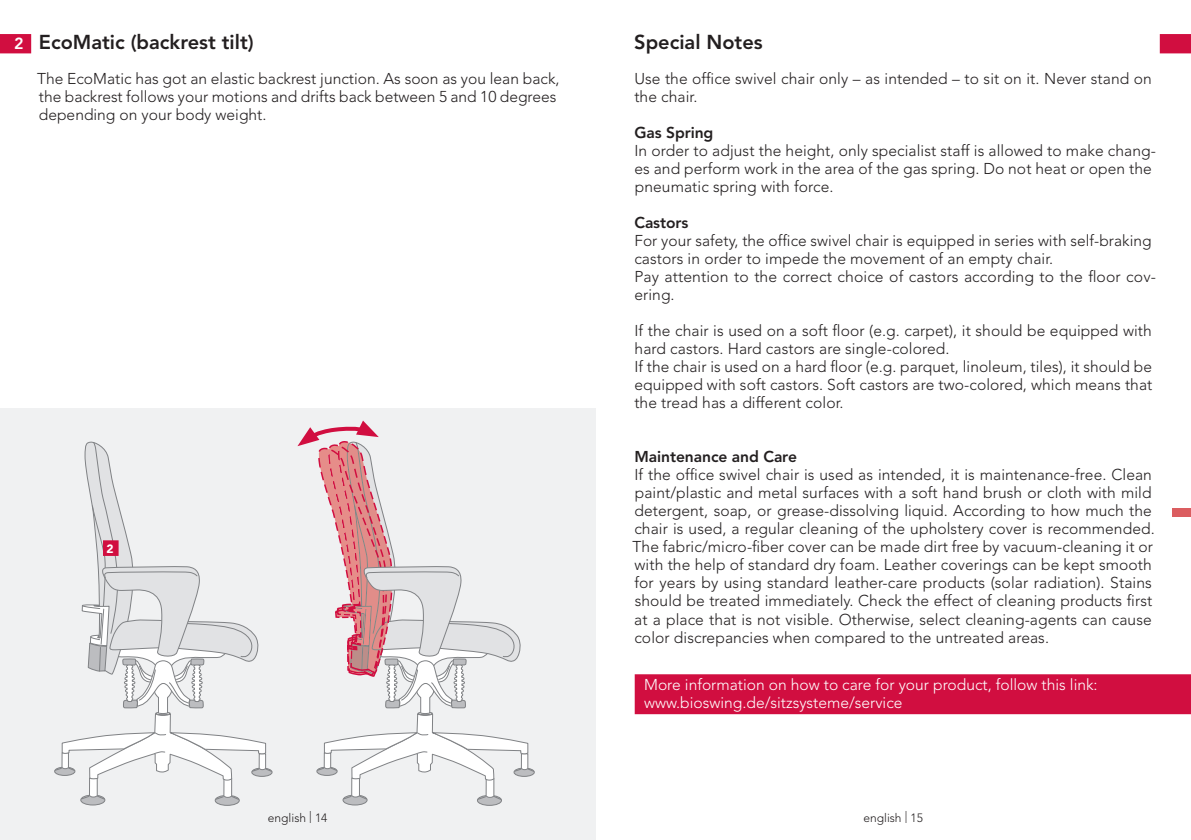
<style>
.page{position:relative;width:1191px;height:840px;background:#fff}
.page>*{position:absolute;margin:0;border:0;box-sizing:border-box;transform-origin:0 0}
.Blocksatz{font:800 20px "Avenir";color:#231f20}
.t1{font:800 16px "Avenir";color:#fff}
.Absatzformat_4{font:300 15.6px/18px "Avenir";letter-spacing:.005em;color:#231f20}
.Blocksatz-2{font:300 15.6px/18px "Avenir";color:#231f20}
.t2{font:300 15.6px "Avenir";color:#fff}
.Absatzformat_4-2{font:800 15.6px "Avenir";letter-spacing:-.005em;color:#231f20}
.t3{font:300 12px "Avenir";color:#231f20}
.t4{font:900 12px "Avenir";color:#fff}
</style>
<div class="page">
<svg style="left:1159px;top:34px;width:32px;height:19px"></svg>
<svg style="left:0;top:34px;width:31px;height:19px"></svg>
<div style="left:0;top:408px;width:595px;height:431px;background:#f0f1f2"></div>
<svg style="left:54px;top:441px;width:219px;height:365px"></svg>
<svg style="left:297px;top:420px;width:238px;height:386px"></svg>
<div style="left:634px;top:674px;width:557px;height:39px;background:#d10e40"></div>
<div style="left:1172px;top:508px;width:19px;height:8px;background:#db5d60"></div>
<p class="t1" style="left:14px;top:34px;width:11px">2</p>
<p class="Blocksatz" style="left:39px;top:30px;width:216px">EcoMatic (backrest tilt)</p>
<p class="Blocksatz-2" style="left:37px;top:69px;width:524px">The EcoMatic has got an elastic backrest junction. As soon as you lean back, the backrest follows your motions and drifts back between 5 and 10 degrees depending on your body weight.</p>
<p class="t4" style="left:106px;top:541px;width:9px">2</p>
<p class="Blocksatz" style="left:634px;top:30px;width:130px">Special Notes</p>
<p class="Absatzformat_4" style="left:634px;top:69px;width:519px">Use the office swivel chair only – as intended – to sit on it. Never stand on the chair.</p>
<p class="Absatzformat_4-2" style="left:634px;top:123px;width:81px">Gas Spring</p>
<p class="Absatzformat_4" style="left:634px;top:141px;width:523px">In order to adjust the height, only specialist staff is allowed to make chang&shy;es and perform work in the area of the gas spring. Do not heat or open the pneumatic spring with force.</p>
<p class="Absatzformat_4-2" style="left:634px;top:213px;width:56px">Castors</p>
<p class="Absatzformat_4" style="left:634px;top:231px;width:519px">For your safety, the office swivel chair is equipped in series with self-braking castors in order to impede the movement of an empty chair.</p>
<p class="Absatzformat_4" style="left:634px;top:267px;width:523px">Pay attention to the correct choice of castors according to the floor cov&shy;ering.</p>
<p class="Absatzformat_4" style="left:634px;top:321px;width:519px">If the chair is used on a soft floor (e.g. carpet), it should be equipped with hard castors. Hard castors are single-colored.</p>
<p class="Absatzformat_4" style="left:634px;top:357px;width:519px;text-align:justify">If the chair is used on a hard floor (e.g. parquet, linoleum, tiles), it should be equipped with soft castors. Soft castors are two-colored, which means that the tread has a different color.</p>
<p class="Absatzformat_4-2" style="left:634px;top:447px;width:164px">Maintenance and Care</p>
<p class="Absatzformat_4" style="left:632px;top:465px;width:524px">If the office swivel chair is used as intended, it is maintenance-free. Clean paint/plastic and metal surfaces with a soft hand brush or cloth with mild detergent, soap, or grease-dissolving liquid. According to how much the chair is used, a regular cleaning of the upholstery cover is recommended.<br>The fabric/micro-fiber cover can be made dirt free by vacuum-cleaning it or with the help of standard dry foam. Leather coverings can be kept smooth for years by using standard leather-care products (solar radiation). Stains should be treated immediately. Check the effect of cleaning products first at a place that is not visible. Otherwise, select cleaning-agents can cause color discrepancies when compared to the untreated areas.</p>
<p class="t2" style="left:644px;top:675px;width:455px">More information on how to care for your product, follow this link:</p>
<p class="t2" style="left:644px;top:693px;width:260px">www.bioswing.de/sitzsysteme/service</p>
<p class="t3" style="left:268px;top:810px;width:61px">english | 14</p>
<p class="t3" style="left:863px;top:810px;width:61px">english | 15</p>
</div>
